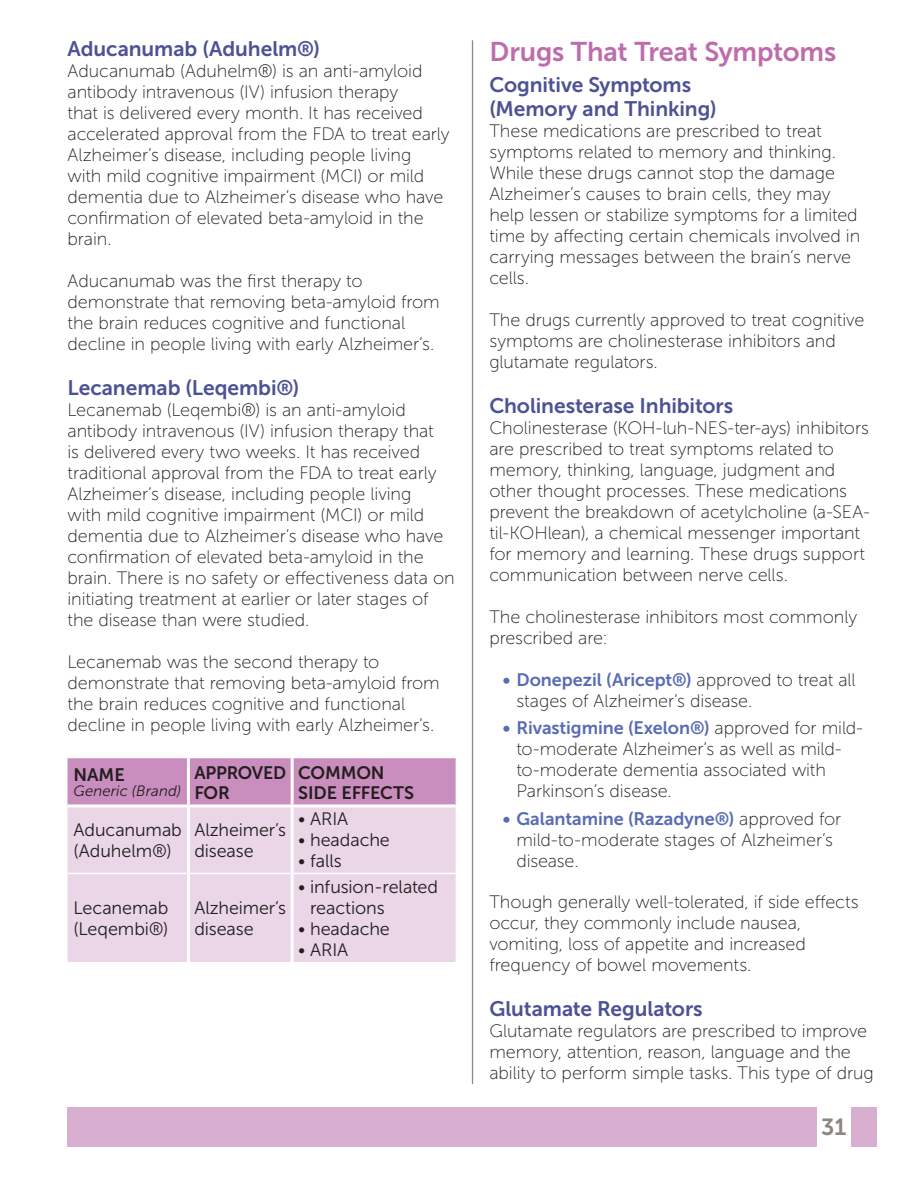
<style>
.page{position:relative;width:918px;height:1188px;background:#fff}
.page>*{position:absolute;margin:0;border:0;box-sizing:border-box;transform-origin:0 0}
._18_Subhead{font:27px "Museo Sans 700";letter-spacing:-.005em;color:#bd6dac}
.t1{font:23.25px "Museo Sans 700";color:#8b8680}
._14_Subhead{font:21px/24px "Museo Sans 700";letter-spacing:-.005em;color:#4d5294}
.Body_Copy{font:18px/21px "Museo Sans 100";letter-spacing:-.005em;color:#231f20}
.Body_Copy-2{font:18px/21px "Museo Sans 300";letter-spacing:-.005em;color:#231f20}
.Body_Copy-3{font:18px/19.5px "Museo Sans 700";letter-spacing:-.01em;color:#231f20}
.Body_Copy-4{font:italic 15px "Museo Sans 300";letter-spacing:.005em;color:#231f20}
.s1{font-family:"Museo Sans 700";color:#586cb3}
</style>
<div class="page">
<div style="left:68px;top:1107px;width:810px;height:40px;background:#d8afd1"></div>
<div style="left:817px;top:1107px;width:33px;height:40px;background:#fff"></div>
<div style="left:68px;top:758px;width:388px;height:46px;background:#ca8ebe"></div>
<div style="left:68px;top:807px;width:388px;height:155px;background:#ead6e7"></div>
<hr style="left:68px;top:873px;width:119px;height:1px;background:#fff">
<hr style="left:190px;top:873px;width:101px;height:1px;background:#fff">
<hr style="left:294px;top:873px;width:162px;height:1px;background:#fff">
<hr style="left:187px;top:758px;width:3px;height:46px;background:#fff">
<hr style="left:291px;top:758px;width:3px;height:46px;background:#fff">
<hr style="left:187px;top:807px;width:3px;height:66px;background:#fff">
<hr style="left:291px;top:807px;width:3px;height:66px;background:#fff">
<hr style="left:187px;top:873px;width:3px;height:89px;background:#fff">
<hr style="left:291px;top:873px;width:3px;height:89px;background:#fff">
<hr style="left:472px;top:40px;width:1px;height:1044px;background:#8b8680">
<p class="_14_Subhead" style="left:68px;top:37px;width:254px">Aducanumab (Aduhelm®)</p>
<p class="Body_Copy" style="left:68px;top:61px;width:384px">Aducanumab (Aduhelm®) is an anti-amyloid antibody intravenous (IV) infusion therapy<br>that is delivered every month. It has received accelerated approval from the FDA to treat early Alzheimer’s disease, including people living with mild cognitive impairment (MCI) or mild dementia due to Alzheimer’s disease who have confirmation of elevated beta-amyloid in the brain.</p>
<p class="Body_Copy" style="left:68px;top:271px;width:374px">Aducanumab was the first therapy to demonstrate that removing beta-amyloid from the brain reduces cognitive and functional decline in people living with early Alzheimer’s.</p>
<p class="_14_Subhead" style="left:68px;top:376px;width:233px">Lecanemab (Leqembi®)</p>
<p class="Body_Copy" style="left:68px;top:400px;width:389px">Lecanemab (Leqembi®) is an anti-amyloid antibody intravenous (IV) infusion therapy that<br>is delivered every two weeks. It has received traditional approval from the FDA to treat early Alzheimer’s disease, including people living<br>with mild cognitive impairment (MCI) or mild dementia due to Alzheimer’s disease who have confirmation of elevated beta-amyloid in the brain. There is no safety or effectiveness data on initiating treatment at earlier or later stages of the disease than were studied.</p>
<p class="Body_Copy" style="left:68px;top:652px;width:374px">Lecanemab was the second therapy to demonstrate that removing beta-amyloid from the brain reduces cognitive and functional decline in people living with early Alzheimer’s.</p>
<p class="Body_Copy-3" style="left:74px;top:765px;width:53px">NAME</p>
<p class="Body_Copy-4" style="left:74px;top:783px;width:109px">Generic (Brand)</p>
<p class="Body_Copy-3" style="left:194px;top:763px;width:93px">APPROVED<br>FOR</p>
<p class="Body_Copy-3" style="left:298px;top:763px;width:118px">COMMON<br>SIDE EFFECTS</p>
<p class="Body_Copy-2" style="left:74px;top:819px;width:110px">Aducanumab</p>
<p class="Body_Copy-2" style="left:74px;top:840px;width:100px">(Aduhelm®)</p>
<p class="Body_Copy-2" style="left:194px;top:819px;width:93px">Alzheimer’s disease</p>
<p class="Body_Copy-2" style="left:74px;top:897px;width:96px">Lecanemab</p>
<p class="Body_Copy-2" style="left:74px;top:918px;width:96px">(Leqembi®)</p>
<p class="Body_Copy-2" style="left:194px;top:897px;width:93px">Alzheimer’s disease</p>
<p class="Body_Copy-2" style="left:298px;top:809px;width:52px">• ARIA</p>
<p class="Body_Copy-2" style="left:298px;top:830px;width:93px">• headache</p>
<p class="Body_Copy-2" style="left:298px;top:851px;width:45px">• falls</p>
<p class="Body_Copy-2" style="left:310px;top:876px;width:129px;text-indent:-12px">• infusion-related reactions</p>
<p class="Body_Copy-2" style="left:298px;top:918px;width:93px">• headache</p>
<p class="Body_Copy-2" style="left:298px;top:939px;width:52px">• ARIA</p>
<p class="_18_Subhead" style="left:489px;top:36px;width:349px">Drugs That Treat Symptoms</p>
<p class="_14_Subhead" style="left:489px;top:72px;width:229px">Cognitive Symptoms (Memory and Thinking)</p>
<p class="Body_Copy" style="left:489px;top:120px;width:372px">These medications are prescribed to treat symptoms related to memory and thinking.<br>While these drugs cannot stop the damage Alzheimer’s causes to brain cells, they may help lessen or stabilize symptoms for a limited time by affecting certain chemicals involved in carrying messages between the brain’s nerve cells.</p>
<p class="Body_Copy" style="left:489px;top:309px;width:376px">The drugs currently approved to treat cognitive symptoms are cholinesterase inhibitors and glutamate regulators.</p>
<p class="_14_Subhead" style="left:489px;top:393px;width:245px">Cholinesterase Inhibitors</p>
<p class="Body_Copy" style="left:489px;top:417px;width:382px">Cholinesterase (KOH-luh-NES-ter-ays) inhibitors are prescribed to treat symptoms related to memory, thinking, language, judgment and other thought processes. These medications prevent the breakdown of acetylcholine (a-SEA&shy;til-KOHlean), a chemical messenger important for memory and learning. These drugs support communication between nerve cells.</p>
<p class="Body_Copy" style="left:489px;top:606px;width:369px">The cholinesterase inhibitors most commonly prescribed are:</p>
<p class="Body_Copy" style="left:516px;top:669px;width:341px;text-indent:-14px"><span class="s1">• Donepezil (Aricept®)</span> approved to treat all stages of Alzheimer’s disease.</p>
<p class="Body_Copy" style="left:516px;top:718px;width:348px;text-indent:-14px"><span class="s1">• Rivastigmine (Exelon®)</span> approved for mild&shy;to-moderate Alzheimer’s as well as mild&shy;to-moderate dementia associated with Parkinson’s disease.</p>
<p class="Body_Copy" style="left:516px;top:809px;width:327px;text-indent:-14px"><span class="s1">• Galantamine (Razadyne®)</span> approved for mild-to-moderate stages of Alzheimer’s disease.</p>
<p class="Body_Copy" style="left:489px;top:892px;width:371px">Though generally well-tolerated, if side effects occur, they commonly include nausea, vomiting, loss of appetite and increased frequency of bowel movements.</p>
<p class="_14_Subhead" style="left:489px;top:997px;width:215px">Glutamate Regulators</p>
<p class="Body_Copy" style="left:489px;top:1021px;width:386px">Glutamate regulators are prescribed to improve memory, attention, reason, language and the ability to perform simple tasks. This type of drug</p>
<p class="t1" style="left:821px;top:1114px;width:27px">31</p>
</div>
